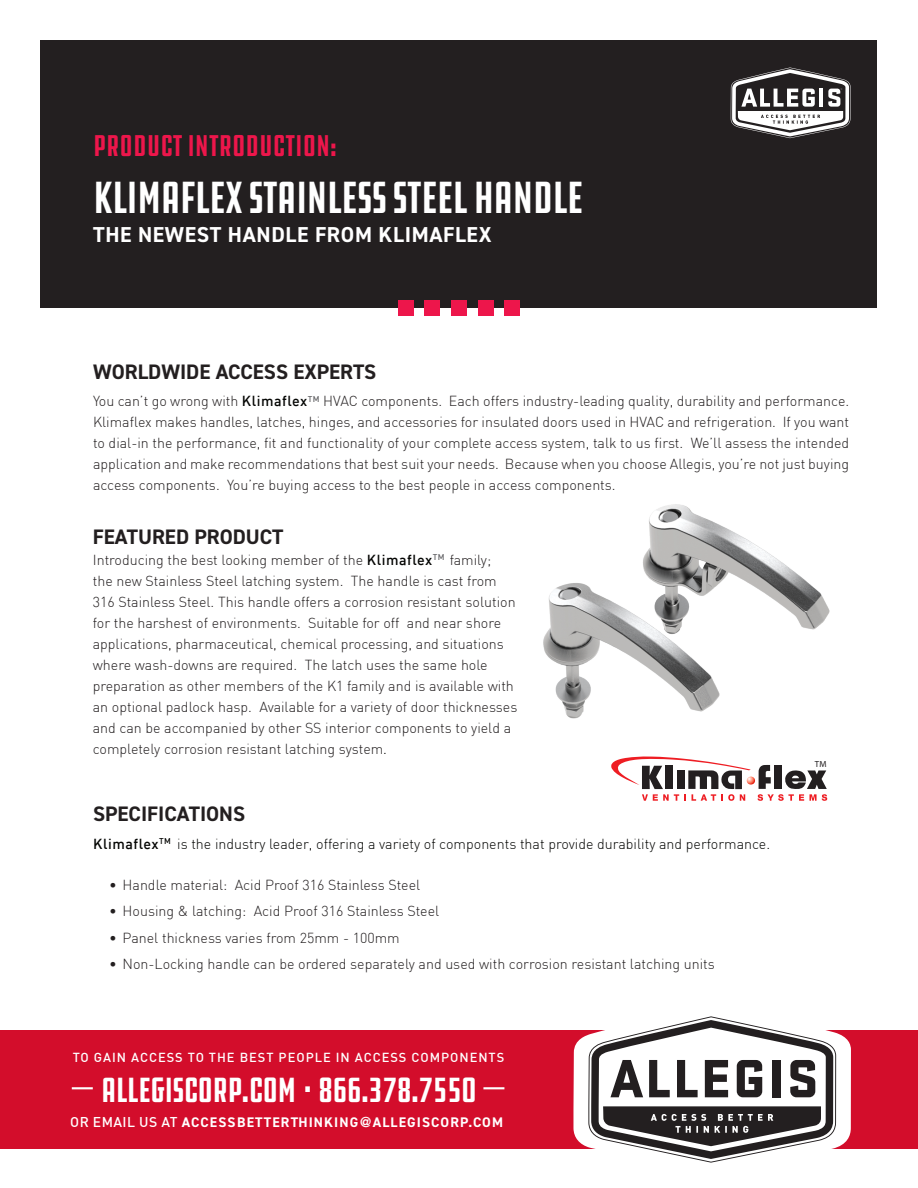
<style>
.page{position:relative;width:918px;height:1188px;background:#fff}
.page>*{position:absolute;margin:0;border:0;box-sizing:border-box;transform-origin:0 0}
.tdleft{font:extra-condensed 46.35px "DDC Hardware";letter-spacing:-.02em;color:#fff}
.t1{font:extra-condensed 36px "DDC Hardware";letter-spacing:-.02em;color:#fff}
.t2{font:extra-condensed 30.9px "DDC Hardware";color:#ed164b}
.tdleft-2{font:700 21.6px "DIN2014";letter-spacing:.03em;color:#fff}
.t3{font:700 21px "DIN2014";color:#231f20}
.t4{font:300 14.25px/21px "DIN";color:#231f20;text-align:justify}
.t5{font:300 14.25px "DIN";color:#040503}
.t6{font:700 13.95px "DIN2014";letter-spacing:.08em;color:#fff}
.t7{font:500 12.9px "DIN";letter-spacing:.075em;color:#fff}
.t8{font:8.85px "Trade Gothic LT Std Bd 2";color:#231f20}
.s1{font-weight:500;color:#040503}
.s2{color:#040503}
.s3{font-weight:500}
.s4{font-family:"DIN";font-weight:500}
.s5{font-family:"Helvetica Neue"}
</style>
<div class="page">
<div style="left:40px;top:40px;width:838px;height:268px;background:#231f20"></div>
<div style="left:398px;top:300px;width:16px;height:16px;background:#ed164b"></div>
<div style="left:424px;top:300px;width:16px;height:16px;background:#ed164b"></div>
<div style="left:451px;top:300px;width:16px;height:16px;background:#ed164b"></div>
<div style="left:478px;top:300px;width:16px;height:16px;background:#ed164b"></div>
<div style="left:504px;top:300px;width:16px;height:16px;background:#ed164b"></div>
<svg style="left:731px;top:68px;width:119px;height:70px"></svg>
<div style="left:0;top:1030px;width:918px;height:118px;background:#d30d2b"></div>
<svg style="left:573px;top:1033px;width:278px;height:116px;fill:#fff"></svg>
<svg style="left:588px;top:1016px;width:248px;height:147px"></svg>
<hr style="left:483px;top:1087px;width:21px;height:2px;background:#fff">
<hr style="left:72px;top:1087px;width:21px;height:2px;background:#fff">
<img style="left:543px;top:504px;width:287px;height:215px">
<svg style="left:611px;top:757px;width:216px;height:44px"></svg>
<p class="t2" style="left:93px;top:127px;width:246px">PRODUCT INTRODUCTION:</p>
<p class="tdleft" style="left:93px;top:170px;width:492px">KLIMAFLEX STAINLESS STEEL HANDLE</p>
<p class="tdleft-2" style="left:93px;top:220px;width:400px">THE NEWEST HANDLE FROM KLIMAFLEX</p>
<p class="t3" style="left:93px;top:358px;width:285px">WORLDWIDE ACCESS EXPERTS</p>
<p class="t4" style="left:93px;top:391px;width:758px">You can’t go wrong with <span class="s1">Klimaflex</span><sup>TM</sup> HVAC components. Each offers industry-leading quality, durability and performance.<br>Klimaflex makes handles, latches, hinges, and accessories for insulated doors used in HVAC and refrigeration. If you want to dial-in the performance, fit and functionality of your complete access system, talk to us first. We’ll assess the intended application and make recommendations that best suit your needs. Because when you choose Allegis, you’re not just buying access components. You’re buying access to the best people in access components.</p>
<p class="t3" style="left:93px;top:523px;width:192px">FEATURED PRODUCT</p>
<p class="t4" style="left:93px;top:549px;width:426px;text-align:left">Introducing the best looking member of the <span class="s1">Klimaflex</span><sup>TM</sup> family;<br>the new Stainless Steel latching system. The handle is cast from 316 Stainless Steel. This handle offers a corrosion resistant solution for the harshest of environments. Suitable for off and near shore applications, pharmaceutical, chemical processing, and situations where wash-downs are required. The latch uses the same hole preparation as other members of the K1 family and is available with an optional padlock hasp. Available for a variety of door thicknesses and can be accompanied by other SS interior components to yield a completely corrosion resistant latching system<span class="s2">.</span></p>
<p class="t3" style="left:93px;top:800px;width:154px">SPECIFICATIONS</p>
<p class="t5" style="left:93px;top:835px;width:679px"><span class="s3">Klimaflex</span><sup>TM</sup> is the industry leader, offering a variety of components that provide durability and performance.</p>
<p class="t4" style="left:109px;top:874px;width:313px">• Handle material: Acid Proof 316 Stainless Steel</p>
<p class="t4" style="left:109px;top:901px;width:332px">• Housing &amp; latching: Acid Proof 316 Stainless Steel</p>
<p class="t4" style="left:109px;top:927px;width:292px">• Panel thickness varies from 25mm - 100mm</p>
<p class="t4" style="left:109px;top:953px;width:607px">• Non-Locking handle can be ordered separately and used with corrosion resistant latching units</p>
<p class="t7" style="left:73px;top:1050px;width:433px">TO GAIN ACCESS TO THE BEST PEOPLE IN ACCESS COMPONENTS</p>
<p class="t1" style="left:318px;top:1069px;width:160px">866.378.7550</p>
<p class="t1" style="left:101px;top:1069px;width:197px">ALLEGISCORP.COM</p>
<p class="t1" style="left:304px;top:1059px;width:9px">.</p>
<p class="t6" style="left:70px;top:1113px;width:434px"><span class="s4">OR EMAIL US AT</span> ACCESSBETTERTHINKING<span class="s5">@</span>ALLEGISCORP.COM</p>
<p class="t8" style="left:815px;top:759px;width:13px">TM</p>
</div>
